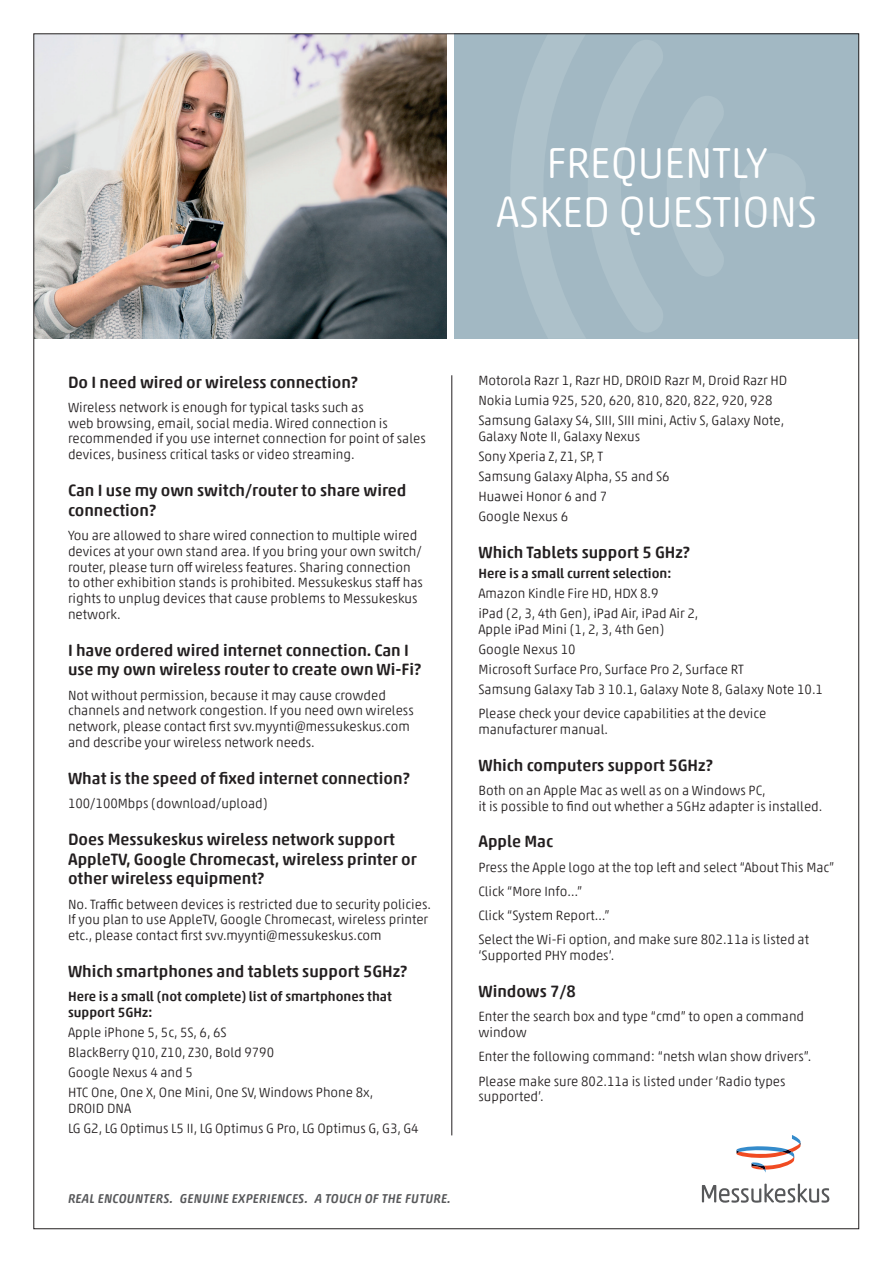
<style>
.page{position:relative;width:893px;height:1263px;background:#fff}
.page>*{position:absolute;margin:0;border:0;box-sizing:border-box;transform-origin:0 0}
.t1{font:300 43.5px/49.5px "Akko Rounded Pro";color:#fff;text-align:center}
.t2{font:500 16.5px/19.8px "Akko Rounded Pro";color:#231f20}
.t3{font:300 13.5px/15.8px "Akko Rounded Pro";color:#231f20}
.t4{font:500 13.5px/15.8px "Akko Rounded Pro";color:#231f20}
.t5{font:italic 500 12.9px "Akko Rounded Pro";letter-spacing:.02em;color:#57585a}
</style>
<div class="page">
<div style="left:454px;top:34px;width:404px;height:305px;background:#a2b8c3"></div>
<svg style="left:511px;top:36px;width:212px;height:302px"></svg>
<div style="left:740px;top:153px;width:66px;height:66px;background:#adc1ca;border-radius:50%"></div>
<svg style="left:702px;top:1184px;width:127px;height:19px"></svg>
<svg style="left:736px;top:1135px;width:64px;height:38px"></svg>
<hr style="left:452px;top:375px;width:1px;height:760px;background:#231f20">
<img style="left:36px;top:36px;width:411px;height:303px">
<h1 class="t1" style="left:496px;top:137px;width:323px">FREQUENTLY<br>ASKED QUESTIONS</h1>
<p class="t2" style="left:68px;top:372px;width:292px">Do I need wired or wireless connection?</p>
<p class="t3" style="left:68px;top:399px;width:359px">Wireless network is enough for typical tasks such as<br>web browsing, email, social media. Wired connection is recommended if you use internet connection for point of sales devices, business critical tasks or video streaming.</p>
<p class="t2" style="left:68px;top:480px;width:340px">Can I use my own switch/router to share wired connection?</p>
<p class="t3" style="left:68px;top:527px;width:356px">You are allowed to share wired connection to multiple wired devices at your own stand area. If you bring your own switch/ router, please turn off wireless features. Sharing connection to other exhibition stands is prohibited. Messukeskus staff has rights to unplug devices that cause problems to Messukeskus network.</p>
<p class="t2" style="left:68px;top:640px;width:355px">I have ordered wired internet connection. Can I use my own wireless router to create own Wi-Fi?</p>
<p class="t3" style="left:68px;top:687px;width:347px">Not without permission, because it may cause crowded channels and network congestion. If you need own wireless network, please contact first svv.myynti@messukeskus.com and describe your wireless network needs.</p>
<p class="t2" style="left:68px;top:768px;width:343px">What is the speed of fixed internet connection?</p>
<p class="t3" style="left:68px;top:795px;width:201px">100/100Mbps (download/upload)</p>
<p class="t2" style="left:68px;top:829px;width:350px">Does Messukeskus wireless network support<br>AppleTV, Google Chromecast, wireless printer or other wireless equipment?</p>
<p class="t3" style="left:68px;top:896px;width:364px">No. Traffic between devices is restricted due to security policies.<br>If you plan to use AppleTV, Google Chromecast, wireless printer etc., please contact first svv.myynti@messukeskus.com</p>
<p class="t2" style="left:68px;top:961px;width:341px">Which smartphones and tablets support 5GHz?</p>
<p class="t4" style="left:68px;top:988px;width:325px">Here is a small (not complete) list of smartphones that support 5GHz:</p>
<p class="t3" style="left:68px;top:1022px;width:307px;line-height:20px">Apple iPhone 5, 5c, 5S, 6, 6S<br>BlackBerry Q10, Z10, Z30, Bold 9790<br>Google Nexus 4 and 5<br>HTC One, One X, One Mini, One SV, Windows Phone 8x,</p>
<p class="t3" style="left:68px;top:1098px;width:352px;line-height:20px">DROID DNA<br>LG G2, LG Optimus L5 II, LG Optimus G Pro, LG Optimus G, G3, G4</p>
<p class="t5" style="left:68px;top:1190px;width:384px">REAL ENCOUNTERS. GENUINE EXPERIENCES. A TOUCH OF THE FUTURE.</p>
<p class="t3" style="left:478px;top:371px;width:310px;line-height:20px">Motorola Razr 1, Razr HD, DROID Razr M, Droid Razr HD<br>Nokia Lumia 925, 520, 620, 810, 820, 822, 920, 928<br>Samsung Galaxy S4, SIII, SIII mini, Activ S, Galaxy Note,</p>
<p class="t3" style="left:478px;top:426px;width:193px;line-height:20px">Galaxy Note II, Galaxy Nexus<br>Sony Xperia Z, Z1, SP, T<br>Samsung Galaxy Alpha, S5 and S6<br>Huawei Honor 6 and 7<br>Google Nexus 6</p>
<p class="t2" style="left:478px;top:542px;width:213px">Which Tablets support 5 GHz?</p>
<p class="t4" style="left:478px;top:565px;width:195px">Here is a small current selection:</p>
<p class="t3" style="left:478px;top:583px;width:222px;line-height:20px">Amazon Kindle Fire HD, HDX 8.9<br>iPad (2, 3, 4th Gen), iPad Air, iPad Air 2,</p>
<p class="t3" style="left:478px;top:619px;width:346px;line-height:20px">Apple iPad Mini (1, 2, 3, 4th Gen)<br>Google Nexus 10<br>Microsoft Surface Pro, Surface Pro 2, Surface RT<br>Samsung Galaxy Tab 3 10.1, Galaxy Note 8, Galaxy Note 10.1</p>
<p class="t3" style="left:478px;top:705px;width:289px">Please check your device capabilities at the device manufacturer manual.</p>
<p class="t2" style="left:478px;top:755px;width:236px">Which computers support 5GHz?</p>
<p class="t3" style="left:478px;top:782px;width:345px">Both on an Apple Mac as well as on a Windows PC,<br>it is possible to find out whether a 5GHz adapter is installed.</p>
<p class="t2" style="left:478px;top:831px;width:76px">Apple Mac</p>
<p class="t3" style="left:478px;top:855px;width:358px;line-height:24.3px">Press the Apple logo at the top left and select “About This Mac” Click “More Info…”<br>Click “System Report…”<br>Select the Wi-Fi option, and make sure 802.11a is listed at</p>
<p class="t3" style="left:478px;top:947px;width:137px">‘Supported PHY modes’.</p>
<p class="t2" style="left:478px;top:981px;width:99px">Windows 7/8</p>
<p class="t3" style="left:478px;top:1008px;width:327px">Enter the search box and type “cmd” to open a command window</p>
<p class="t3" style="left:478px;top:1044px;width:335px;line-height:24.3px">Enter the following command: “netsh wlan show drivers”.<br>Please make sure 802.11a is listed under ‘Radio types</p>
<p class="t3" style="left:478px;top:1088px;width:67px">supported’.</p>
</div>
